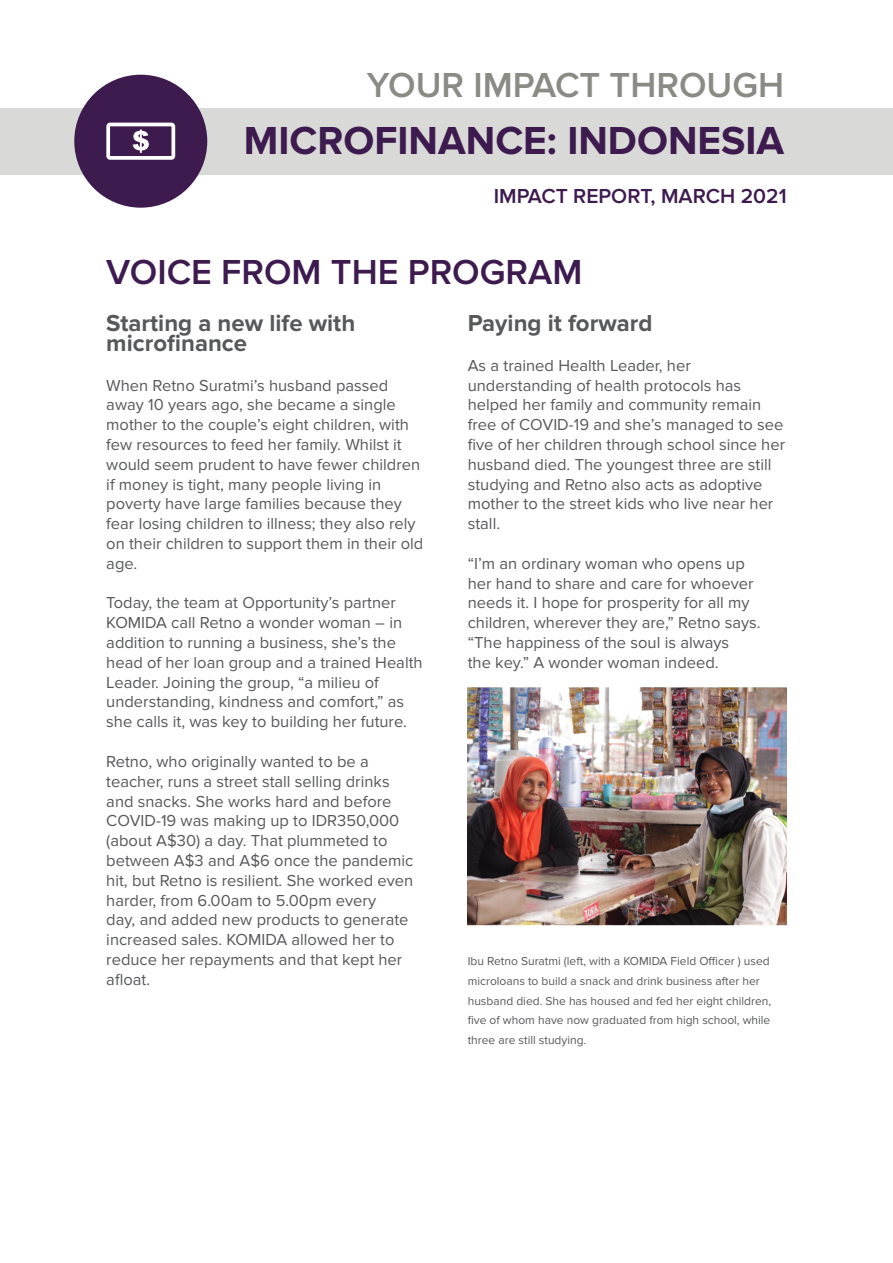
<style>
.page{position:relative;width:893px;height:1263px;background:#fff}
.page>*{position:absolute;margin:0;border:0;box-sizing:border-box;transform-origin:0 0}
.t1{font:700 40.5px "Proxima Nova";color:#3d1b4f}
.sub_head{font:600 36px "Proxima Nova";color:#3d1b4f}
.t2{font:600 36px "Proxima Nova";color:#8b8b85}
.Body_Text{font:700 24px/19.8px "Proxima Nova";color:#57585a}
.sub_head-2{font:600 21px "Proxima Nova";color:#3d1b4f}
.Body_Text-2{font:16.5px/19.8px "Proxima Nova";color:#57585a}
.Body_Text-3{font:12px/19.8px "Proxima Nova";color:#57585a}
</style>
<div class="page">
<img style="left:468px;top:688px;width:319px;height:237px">
<div style="left:0;top:108px;width:893px;height:67px;background:#d9d9d7"></div>
<div style="left:74px;top:75px;width:133px;height:133px;background:#3d1b4f;border-radius:50%"></div>
<svg style="left:106px;top:123px;width:69px;height:37px"></svg>
<p class="t2" style="left:367px;top:64px;width:419px">YOUR IMPACT THROUGH</p>
<p class="t1" style="left:244px;top:117px;width:542px">MICROFINANCE: INDONESIA</p>
<p class="sub_head-2" style="left:494px;top:184px;width:294px">IMPACT REPORT, MARCH 2021</p>
<p class="sub_head" style="left:106px;top:251px;width:478px">VOICE FROM THE PROGRAM</p>
<p class="Body_Text" style="left:106px;top:314px;width:251px">Starting a new life with microfinance</p>
<p class="Body_Text-2" style="left:106px;top:375px;width:319px">When Retno Suratmi’s husband passed away 10 years ago, she became a single mother to the couple’s eight children, with few resources to feed her family. Whilst it would seem prudent to have fewer children if money is tight, many people living in poverty have large families because they fear losing children to illness; they also rely on their children to support them in their old age.</p>
<p class="Body_Text-2" style="left:106px;top:593px;width:318px">Today, the team at Opportunity’s partner KOMIDA call Retno a wonder woman – in addition to running a business, she’s the head of her loan group and a trained Health Leader. Joining the group, “a milieu of understanding, kindness and comfort,” as she calls it, was key to building her future.</p>
<p class="Body_Text-2" style="left:106px;top:752px;width:308px">Retno, who originally wanted to be a teacher, runs a street stall selling drinks and snacks. She works hard and before COVID-19 was making up to IDR350,000 (about A$30) a day. That plummeted to between A$3 and A$6 once the pandemic hit, but Retno is resilient. She worked even harder, from 6.00am to 5.00pm every<br>day, and added new products to generate increased sales. KOMIDA allowed her to reduce her repayments and that kept her afloat.</p>
<p class="Body_Text" style="left:468px;top:314px;width:186px">Paying it forward</p>
<p class="Body_Text-2" style="left:468px;top:356px;width:319px">As a trained Health Leader, her understanding of health protocols has helped her family and community remain free of COVID-19 and she’s managed to see five of her children through school since her husband died. The youngest three are still studying and Retno also acts as adoptive mother to the street kids who live near her stall.</p>
<p class="Body_Text-2" style="left:468px;top:554px;width:294px">“I’m an ordinary woman who opens up her hand to share and care for whoever needs it. I hope for prosperity for all my children, wherever they are,” Retno says. “The happiness of the soul is always<br>the key.” A wonder woman indeed.</p>
<p class="Body_Text-3" style="left:468px;top:951px;width:305px">Ibu Retno Suratmi (left, with a KOMIDA Field Officer ) used microloans to build a snack and drink business after her husband died. She has housed and fed her eight children, five of whom have now graduated from high school, while three are still studying.</p>
</div>
